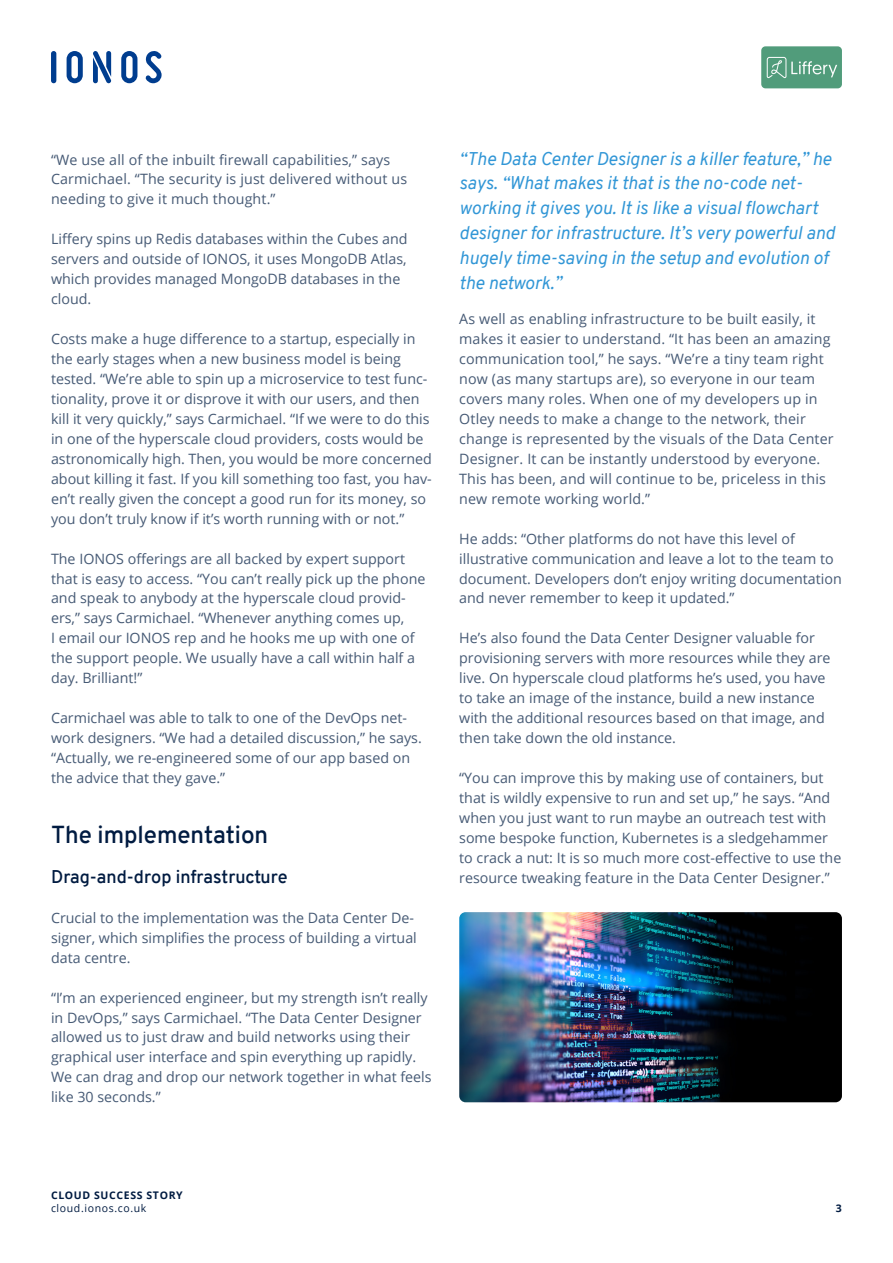
<style>
.page{position:relative;width:893px;height:1263px;background:#fff}
.page>*{position:absolute;margin:0;border:0;box-sizing:border-box;transform-origin:0 0}
.body{font:600 24px "Overpass";color:#001b41}
.quote-small{font:italic 18px/24.9px "Overpass";color:#3196d6}
.heading-3-toc{font:600 18px "Overpass";color:#001b41}
.body-2{font:14.25px/20px "Open Sans";color:#465a75}
.t1{font:700 10.5px "Open Sans";letter-spacing:.06em;color:#001b41}
.t2{font:10.5px "Open Sans";letter-spacing:.06em;color:#001b41}
</style>
<div class="page">
<img style="left:459px;top:912px;width:383px;height:190px">
<img style="left:761px;top:46px;width:81px;height:42px">
<svg style="left:145px;top:51px;width:17px;height:32px"></svg>
<svg style="left:121px;top:51px;width:16px;height:32px"></svg>
<svg style="left:93px;top:51px;width:18px;height:32px"></svg>
<svg style="left:67px;top:51px;width:16px;height:32px"></svg>
<svg style="left:51px;top:51px;width:5px;height:32px"></svg>
<p class="body-2" style="left:51px;top:149px;width:358px">“We use all of the inbuilt firewall capabilities,” says<br>Carmichael. “The security is just delivered without us needing to give it much thought.”</p>
<p class="body-2" style="left:51px;top:229px;width:358px">Liffery spins up Redis databases within the Cubes and servers and outside of IONOS, it uses MongoDB Atlas, which provides managed MongoDB databases in the cloud.</p>
<p class="body-2" style="left:51px;top:329px;width:382px">Costs make a huge difference to a startup, especially in the early stages when a new business model is being tested. “We’re able to spin up a microservice to test func&shy;tionality, prove it or disprove it with our users, and then kill it very quickly,” says Carmichael. “If we were to do this in one of the hyperscale cloud providers, costs would be astronomically high. Then, you would be more concerned about killing it fast. If you kill something too fast, you hav&shy;en’t really given the concept a good run for its money, so you don’t truly know if it’s worth running with or not.”</p>
<p class="body-2" style="left:51px;top:548px;width:376px">The IONOS offerings are all backed by expert support that is easy to access. “You can’t really pick up the phone and speak to anybody at the hyperscale cloud provid&shy;ers,” says Carmichael. “Whenever anything comes up,<br>I email our IONOS rep and he hooks me up with one of the support people. We usually have a call within half a day. Brilliant!”</p>
<p class="body-2" style="left:51px;top:708px;width:372px">Carmichael was able to talk to one of the DevOps net&shy;work designers. “We had a detailed discussion,” he says. “Actually, we re-engineered some of our app based on the advice that they gave.”</p>
<p class="body" style="left:51px;top:817px;width:219px">The implementation</p>
<p class="heading-3-toc" style="left:51px;top:864px;width:238px">Drag-and-drop infrastructure</p>
<p class="body-2" style="left:51px;top:907px;width:367px">Crucial to the implementation was the Data Center De&shy;signer, which simplifies the process of building a virtual data centre.</p>
<p class="body-2" style="left:51px;top:987px;width:382px">“I’m an experienced engineer, but my strength isn’t really in DevOps,” says Carmichael. “The Data Center Designer allowed us to just draw and build networks using their graphical user interface and spin everything up rapidly.<br>We can drag and drop our network together in what feels like 30 seconds.”</p>
<p class="quote-small" style="left:459px;top:146px;width:377px">“The Data Center Designer is a killer feature,” he says. “What makes it that is the no-code net&shy;working it gives you. It is like a visual flowchart designer for infrastructure. It’s very powerful and hugely time-saving in the setup and evolution of the network.”</p>
<p class="body-2" style="left:459px;top:309px;width:376px">As well as enabling infrastructure to be built easily, it makes it easier to understand. “It has been an amazing communication tool,” he says. “We’re a tiny team right now (as many startups are), so everyone in our team covers many roles. When one of my developers up in Otley needs to make a change to the network, their change is represented by the visuals of the Data Center Designer. It can be instantly understood by everyone.<br>This has been, and will continue to be, priceless in this new remote working world.”</p>
<p class="body-2" style="left:459px;top:528px;width:384px">He adds: “Other platforms do not have this level of illustrative communication and leave a lot to the team to document. Developers don’t enjoy writing documentation and never remember to keep it updated.”</p>
<p class="body-2" style="left:459px;top:628px;width:373px">He’s also found the Data Center Designer valuable for provisioning servers with more resources while they are live. On hyperscale cloud platforms he’s used, you have to take an image of the instance, build a new instance with the additional resources based on that image, and then take down the old instance.</p>
<p class="body-2" style="left:459px;top:767px;width:384px">“You can improve this by making use of containers, but that is wildly expensive to run and set up,” he says. “And when you just want to run maybe an outreach test with some bespoke function, Kubernetes is a sledgehammer to crack a nut: It is so much more cost-effective to use the resource tweaking feature in the Data Center Designer.”</p>
<p class="t1" style="left:51px;top:1188px;width:133px">CLOUD SUCCESS STORY</p>
<p class="t2" style="left:51px;top:1201px;width:97px">cloud.ionos.co.uk</p>
<p class="t1" style="left:836px;top:1201px;width:7px">3</p>
</div>
